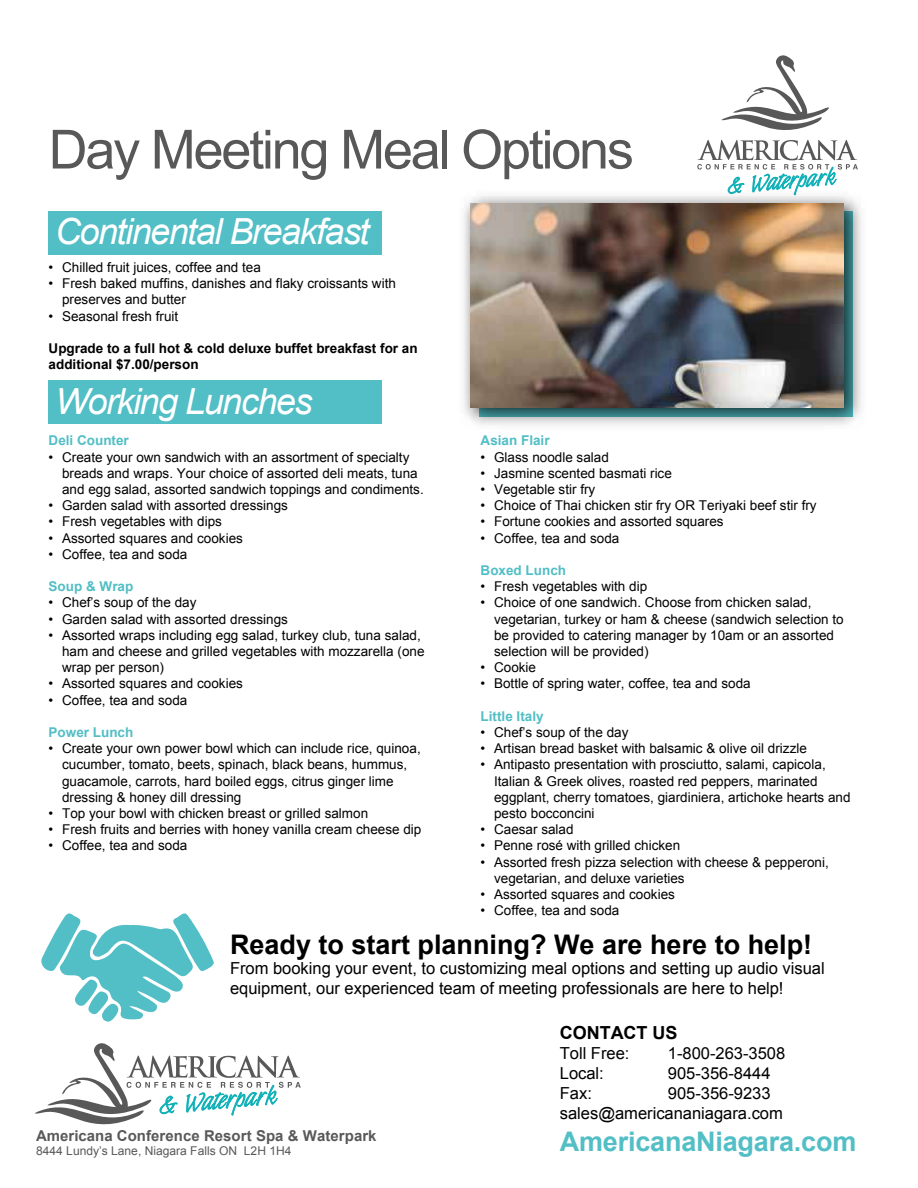
<style>
.page{position:relative;width:918px;height:1188px;background:#fff}
.page>*{position:absolute;margin:0;border:0;box-sizing:border-box;transform-origin:0 0}
.t1{font:54px "Arial";letter-spacing:-.04em;color:#585858}
.t2{font:italic 36px "Arial";letter-spacing:-.04em;color:#fff}
.t3{font:700 27px "Arial";color:#000}
.t4{font:700 27px "Arial";letter-spacing:-.005em;color:#52bec5}
.t5{font:700 18px "Arial";color:#000}
.t6{font:16.5px/19.8px "Arial";color:#000}
.t7{font:700 15px "Arial";letter-spacing:.005em;color:#595959}
.t8{font:13.5px/16.2px "Arial";color:#000}
.t9{font:700 13.5px/16.2px "Arial";color:#000}
.t10{font:700 13.5px "Arial";color:#52bec5}
.t11{font:12px "Arial";color:#595959}
</style>
<div class="page">
<div style="left:49px;top:211px;width:333px;height:43px;background:#52bec5"></div>
<svg style="left:697px;top:55px;width:161px;height:130px"></svg>
<div style="left:49px;top:381px;width:333px;height:43px;background:#52bec5"></div>
<svg style="left:41px;top:913px;width:173px;height:107px"></svg>
<svg style="left:102px;top:1004px;width:17px;height:18px"></svg>
<img style="left:464px;top:185px;width:397px;height:241px">
<img style="left:470px;top:203px;width:374px;height:204px">
<svg style="left:35px;top:1043px;width:266px;height:82px"></svg>
<h1 class="t1" style="left:49px;top:114px;width:587px">Day Meeting Meal Options</h1>
<h2 class="t2" style="left:55px;top:208px;width:316px">Continental Breakfast</h2>
<p class="t8" style="left:49px;top:259px;width:214px">• Chilled fruit juices, coffee and tea</p>
<p class="t8" style="left:62px;top:276px;width:335px;text-indent:-14px">• Fresh baked muffins, danishes and flaky croissants with preserves and butter</p>
<p class="t8" style="left:49px;top:308px;width:131px">• Seasonal fresh fruit</p>
<p class="t9" style="left:49px;top:341px;width:371px">Upgrade to a full hot &amp; cold deluxe buffet breakfast for an additional $7.00/person</p>
<h2 class="t2" style="left:55px;top:378px;width:259px">Working Lunches</h2>
<p class="t10" style="left:49px;top:432px;width:82px">Deli Counter</p>
<p class="t8" style="left:62px;top:449px;width:363px;text-indent:-14px">• Create your own sandwich with an assortment of specialty breads and wraps. Your choice of assorted deli meats, tuna and egg salad, assorted sandwich toppings and condiments.</p>
<p class="t8" style="left:49px;top:497px;width:241px">• Garden salad with assorted dressings</p>
<p class="t8" style="left:49px;top:514px;width:175px">• Fresh vegetables with dips</p>
<p class="t8" style="left:49px;top:530px;width:196px">• Assorted squares and cookies</p>
<p class="t8" style="left:49px;top:546px;width:140px">• Coffee, tea and soda</p>
<p class="t10" style="left:49px;top:578px;width:86px">Soup &amp; Wrap</p>
<p class="t8" style="left:49px;top:595px;width:149px">• Chef’s soup of the day</p>
<p class="t8" style="left:49px;top:611px;width:241px">• Garden salad with assorted dressings</p>
<p class="t8" style="left:62px;top:627px;width:364px;text-indent:-14px">• Assorted wraps including egg salad, turkey club, tuna salad, ham and cheese and grilled vegetables with mozzarella (one wrap per person)</p>
<p class="t8" style="left:49px;top:676px;width:196px">• Assorted squares and cookies</p>
<p class="t8" style="left:49px;top:692px;width:140px">• Coffee, tea and soda</p>
<p class="t10" style="left:49px;top:723px;width:86px">Power Lunch</p>
<p class="t8" style="left:62px;top:740px;width:360px;text-indent:-14px">• Create your own power bowl which can include rice, quinoa, cucumber, tomato, beets, spinach, black beans, hummus, guacamole, carrots, hard boiled eggs, citrus ginger lime dressing &amp; honey dill dressing</p>
<p class="t8" style="left:49px;top:805px;width:321px">• Top your bowl with chicken breast or grilled salmon</p>
<p class="t8" style="left:49px;top:821px;width:374px">• Fresh fruits and berries with honey vanilla cream cheese dip</p>
<p class="t8" style="left:49px;top:838px;width:140px">• Coffee, tea and soda</p>
<p class="t10" style="left:481px;top:432px;width:71px">Asian Flair</p>
<p class="t8" style="left:481px;top:449px;width:130px">• Glass noodle salad</p>
<p class="t8" style="left:481px;top:465px;width:193px">• Jasmine scented basmati rice</p>
<p class="t8" style="left:481px;top:481px;width:116px">• Vegetable stir fry</p>
<p class="t8" style="left:481px;top:497px;width:338px">• Choice of Thai chicken stir fry OR Teriyaki beef stir fry</p>
<p class="t8" style="left:481px;top:514px;width:245px">• Fortune cookies and assorted squares</p>
<p class="t8" style="left:481px;top:530px;width:140px">• Coffee, tea and soda</p>
<p class="t10" style="left:481px;top:561px;width:87px">Boxed Lunch</p>
<p class="t8" style="left:481px;top:578px;width:168px">• Fresh vegetables with dip</p>
<p class="t8" style="left:494px;top:595px;width:351px;text-indent:-14px">• Choice of one sandwich. Choose from chicken salad, vegetarian, turkey or ham &amp; cheese (sandwich selection to be provided to catering manager by 10am or an assorted selection will be provided)</p>
<p class="t8" style="left:481px;top:659px;width:57px">• Cookie</p>
<p class="t8" style="left:481px;top:676px;width:272px">• Bottle of spring water, coffee, tea and soda</p>
<p class="t10" style="left:481px;top:707px;width:65px">Little Italy</p>
<p class="t8" style="left:481px;top:724px;width:149px">• Chef’s soup of the day</p>
<p class="t8" style="left:481px;top:740px;width:328px">• Artisan bread basket with balsamic &amp; olive oil drizzle</p>
<p class="t8" style="left:494px;top:757px;width:358px;text-indent:-14px">• Antipasto presentation with prosciutto, salami, capicola, Italian &amp; Greek olives, roasted red peppers, marinated eggplant, cherry tomatoes, giardiniera, artichoke hearts and pesto bocconcini</p>
<p class="t8" style="left:481px;top:821px;width:95px">• Caesar salad</p>
<p class="t8" style="left:481px;top:838px;width:201px">• Penne rosé with grilled chicken</p>
<p class="t8" style="left:494px;top:854px;width:336px;text-indent:-14px">• Assorted fresh pizza selection with cheese &amp; pepperoni, vegetarian, and deluxe varieties</p>
<p class="t8" style="left:481px;top:886px;width:196px">• Assorted squares and cookies</p>
<p class="t8" style="left:481px;top:902px;width:140px">• Coffee, tea and soda</p>
<h3 class="t3" style="left:230px;top:927px;width:584px">Ready to start planning? We are here to help!</h3>
<p class="t6" style="left:230px;top:958px;width:596px">From booking your event, to customizing meal options and setting up audio visual equipment, our experienced team of meeting professionals are here to help!</p>
<p class="t7" style="left:36px;top:1126px;width:342px">Americana Conference Resort Spa &amp; Waterpark</p>
<p class="t11" style="left:36px;top:1143px;width:257px">8444 Lundy’s Lane, Niagara Falls ON L2H 1H4</p>
<h3 class="t5" style="left:560px;top:1021px;width:119px">CONTACT US</h3>
<p class="t6" style="left:560px;top:1044px;width:71px">Toll Free:</p>
<p class="t6" style="left:668px;top:1044px;width:119px">1-800-263-3508</p>
<p class="t6" style="left:560px;top:1063px;width:46px">Local:</p>
<p class="t6" style="left:668px;top:1063px;width:104px">905-356-8444</p>
<p class="t6" style="left:560px;top:1083px;width:34px">Fax:</p>
<p class="t6" style="left:560px;top:1083px;width:225px;text-indent:108px">905-356-9233 sales@americananiagara.com</p>
<h3 class="t4" style="left:560px;top:1124px;width:298px">AmericanaNiagara.com</h3>
</div>
